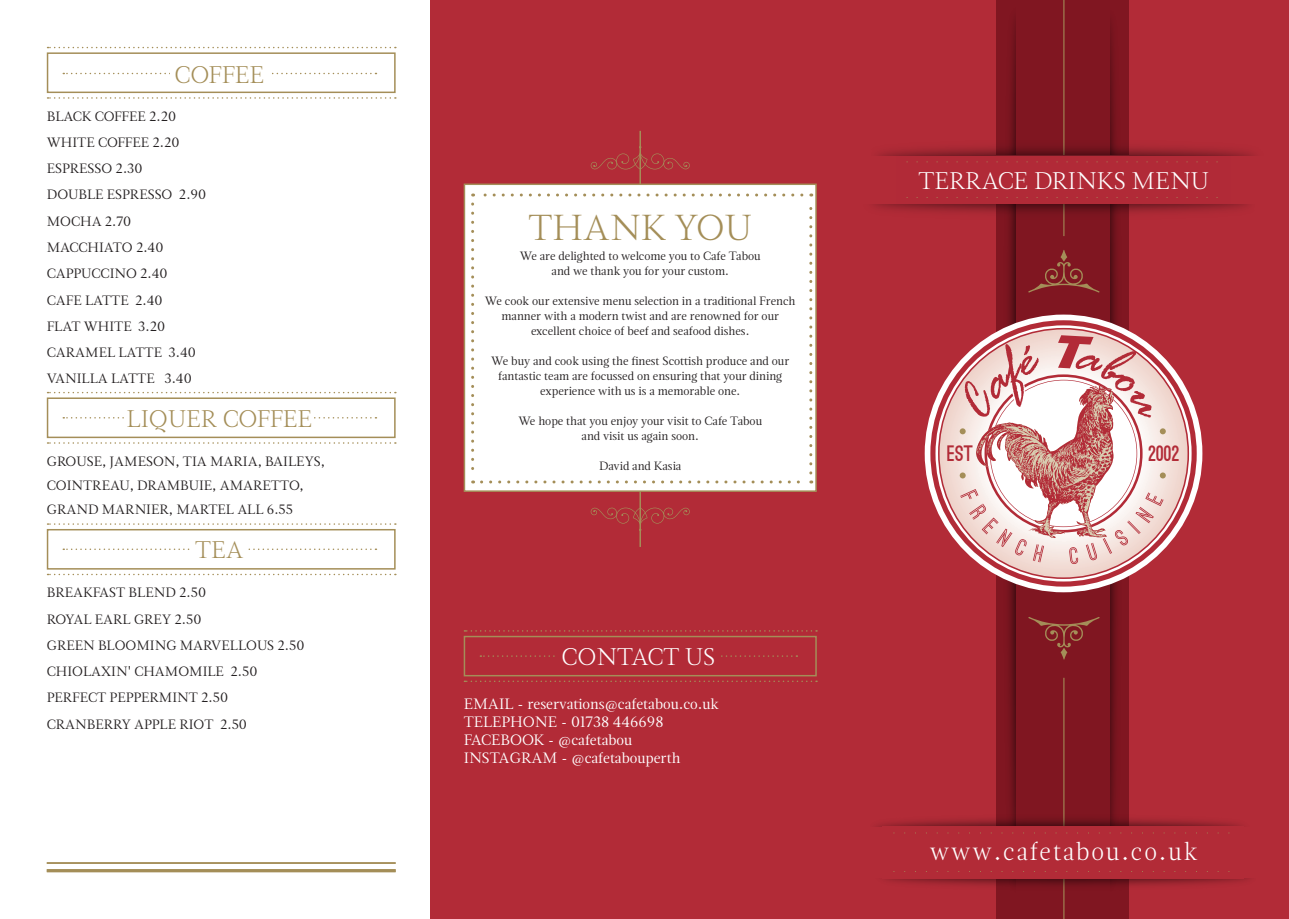
<style>
.page{position:relative;width:1289px;height:919px;background:#fff}
.page>*{position:absolute;margin:0;border:0;box-sizing:border-box;transform-origin:0 0}
.t1{font:100 36px "Magneta";color:#a48e58}
.t2{font:100 25.65px "Magneta";letter-spacing:.075em;color:#fff}
.t3{font:100 24px "Magneta";color:#fff}
.t4{font:100 24px "Magneta";color:#a48e58}
.t5{font:900 21.15px "Ostrich Sans";color:#b22b37}
.t6{font:15px/18px "Magneta";color:#fff}
.t7{font:13.5px/26.2px "Magneta";color:#231f20}
.t8{font:12px/15px "Magneta";color:#231f20;text-align:center}
</style>
<div class="page">
<div style="left:850px;top:0;width:438px;height:918px;background:#b22b37"></div>
<div style="left:996px;top:0;width:132px;height:918px;background:#801621"></div>
<hr style="left:1063px;top:0;width:1px;height:236px;background:#a48e58">
<hr style="left:1063px;top:677px;width:1px;height:241px;background:#a48e58">
<img style="left:998px;top:22px;width:17px;height:784px">
<img style="left:1110px;top:23px;width:18px;height:783px">
<img style="left:878px;top:806px;width:363px;height:20px">
<img style="left:885px;top:878px;width:365px;height:20px">
<div style="left:882px;top:826px;width:361px;height:52px;background:#b22b37"></div>
<svg style="left:893px;top:832px;width:337px;height:1px"></svg>
<svg style="left:1028px;top:250px;width:71px;height:42px"></svg>
<svg style="left:1028px;top:617px;width:71px;height:42px"></svg>
<svg style="left:924px;top:314px;width:278px;height:278px"></svg>
<svg style="left:938px;top:328px;width:250px;height:250px;background:#eac8c3"></svg>
<svg style="left:959px;top:335px;width:206px;height:229px;background:#e4bab8"></svg>
<hr style="left:47px;top:869px;width:348px;height:3px;background:#a48e58">
<hr style="left:47px;top:862px;width:348px;height:1px;background:#a48e58">
<div style="left:429px;top:0;width:422px;height:918px;background:#b22b37"></div>
<div style="left:47px;top:52px;width:348px;height:41px;border:2px solid #a48e58"></div>
<div style="left:47px;top:529px;width:348px;height:40px;border:2px solid #a48e58"></div>
<svg style="left:63px;top:73px;width:313px;height:1px"></svg>
<svg style="left:63px;top:548px;width:313px;height:2px"></svg>
<svg style="left:48px;top:97px;width:348px;height:2px"></svg>
<svg style="left:48px;top:47px;width:348px;height:1px"></svg>
<svg style="left:48px;top:523px;width:348px;height:2px"></svg>
<svg style="left:48px;top:573px;width:348px;height:2px"></svg>
<div style="left:170px;top:64px;width:98px;height:18px;background:#fff"></div>
<div style="left:192px;top:540px;width:55px;height:18px;background:#fff"></div>
<img style="left:873px;top:204px;width:375px;height:18px">
<div style="left:896px;top:155px;width:334px;height:49px;background:#b12a37"></div>
<svg style="left:906px;top:161px;width:311px;height:1px"></svg>
<svg style="left:906px;top:197px;width:311px;height:1px"></svg>
<img style="left:879px;top:137px;width:374px;height:18px">
<div style="left:463px;top:635px;width:353px;height:41px;border:2px solid #a48e58"></div>
<svg style="left:480px;top:655px;width:317px;height:1px"></svg>
<svg style="left:464px;top:680px;width:353px;height:2px"></svg>
<svg style="left:464px;top:630px;width:353px;height:1px"></svg>
<div style="left:556px;top:647px;width:164px;height:18px;background:#b22b37"></div>
<hr style="left:639px;top:131px;width:2px;height:416px;background:#a48e58">
<div style="left:463px;top:183px;width:353px;height:309px;background:#fff;border:2px solid #a48e58"></div>
<svg style="left:471px;top:204px;width:3px;height:279px"></svg>
<svg style="left:481px;top:480px;width:330px;height:3px"></svg>
<svg style="left:809px;top:193px;width:3px;height:280px"></svg>
<svg style="left:472px;top:193px;width:330px;height:3px"></svg>
<svg style="left:590px;top:146px;width:100px;height:25px"></svg>
<svg style="left:590px;top:505px;width:100px;height:26px"></svg>
<div style="left:47px;top:397px;width:348px;height:41px;border:2px solid #a48e58"></div>
<svg style="left:63px;top:417px;width:313px;height:1px"></svg>
<svg style="left:48px;top:442px;width:348px;height:1px"></svg>
<svg style="left:48px;top:392px;width:348px;height:1px"></svg>
<div style="left:125px;top:409px;width:189px;height:18px;background:#fff"></div>
<h3 class="t4" style="left:175px;top:58px;width:91px">COFFEE</h3>
<p class="t7" style="left:47px;top:103px;width:161px">BLACK COFFEE 2.20<br>WHITE COFFEE 2.20<br>ESPRESSO 2.30<br>DOUBLE ESPRESSO 2.90<br>MOCHA 2.70<br>MACCHIATO 2.40<br>CAPPUCCINO 2.40<br>CAFE LATTE 2.40<br>FLAT WHITE 3.20<br>CARAMEL LATTE 3.40<br>VANILLA LATTE 3.40</p>
<h3 class="t4" style="left:126px;top:402px;width:187px">LIQUER COFFEE</h3>
<p class="t7" style="left:47px;top:448px;width:280px;line-height:24px">GROUSE, JAMESON, TIA MARIA, BAILEYS,<br>COINTREAU, DRAMBUIE, AMARETTO,<br>GRAND MARNIER, MARTEL ALL 6.55</p>
<h3 class="t4" style="left:195px;top:534px;width:50px">TEA</h3>
<p class="t7" style="left:47px;top:579px;width:259px">BREAKFAST BLEND 2.50<br>ROYAL EARL GREY 2.50<br>GREEN BLOOMING MARVELLOUS 2.50<br>CHIOLAXIN' CHAMOMILE 2.50<br>PERFECT PEPPERMINT 2.50<br>CRANBERRY APPLE RIOT 2.50</p>
<h1 class="t1" style="left:528px;top:203px;width:225px">THANK YOU</h1>
<p class="t8" style="left:520px;top:247px;width:242px">We are delighted to welcome you to Cafe Tabou and we thank you for your custom.</p>
<p class="t8" style="left:485px;top:292px;width:312px">We cook our extensive menu selection in a traditional French manner with a modern twist and are renowned for our excellent choice of beef and seafood dishes.</p>
<p class="t8" style="left:491px;top:352px;width:299px">We buy and cook using the finest Scottish produce and our fantastic team are focussed on ensuring that your dining experience with us is a memorable one.</p>
<p class="t8" style="left:518px;top:412px;width:245px">We hope that you enjoy your visit to Cafe Tabou and visit us again soon.</p>
<p class="t8" style="left:599px;top:457px;width:84px">David and Kasia</p>
<h3 class="t3" style="left:561px;top:640px;width:155px">CONTACT US</h3>
<p class="t6" style="left:463px;top:694px;width:257px">EMAIL - reservations@cafetabou.co.uk<br>TELEPHONE - 01738 446698<br>FACEBOOK - @cafetabou<br>INSTAGRAM - @cafetabouperth</p>
<h3 class="t3" style="left:918px;top:164px;width:292px">TERRACE DRINKS MENU</h3>
<h3 class="t5" style="left:947px;top:445px;width:28px">Est</h3>
<h3 class="t5" style="left:1148px;top:445px;width:33px">2002</h3>
<h2 class="t2" style="left:929px;top:833px;width:269px">www.cafetabou.co.uk</h2>
</div>
